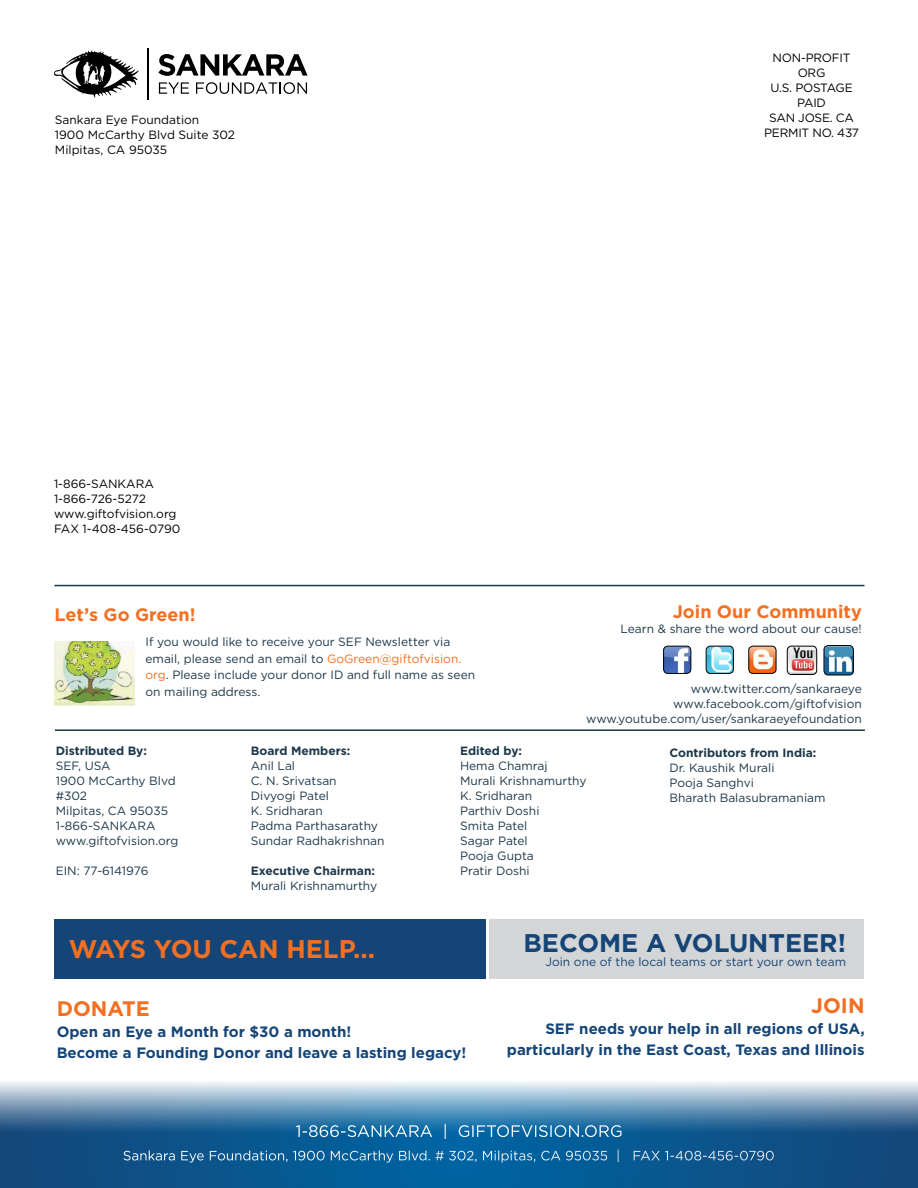
<style>
.page{position:relative;width:918px;height:1188px;background:#fff}
.page>*{position:absolute;margin:0;border:0;box-sizing:border-box;transform-origin:0 0}
.t1{font:700 25.5px "Gotham";color:#f36f21}
.t2{font:700 25.5px "Gotham";color:#154577}
.t3{font:700 21px "Gotham";color:#f36f21}
.t4{font:700 18px "Gotham";color:#f36f21}
.t5{font:700 15px/21px "Gotham";color:#154577}
.t6{font:13.5px "Gotham";color:#fff}
.t7{font:12px/15px "Gotham";color:#1c374a}
.t8{font:12px/15px "Gotham";color:#000}
.t9{font:700 12px "Gotham";color:#1c374a}
.t10{font:12px/15px "Gotham";letter-spacing:-.02em;color:#000;text-align:center}
.t11{font:12px "Gotham";color:#154577}
.s1{color:#f36f21}
</style>
<div class="page">
<svg style="left:0;top:1082px;width:918px;height:106px;background:#3f79a5"></svg>
<svg style="left:296px;top:1124px;width:325px;height:15px;background:#3982b2"></svg>
<svg style="left:54px;top:50px;width:85px;height:48px"></svg>
<svg style="left:158px;top:54px;width:150px;height:22px"></svg>
<svg style="left:159px;top:82px;width:30px;height:12px"></svg>
<svg style="left:196px;top:82px;width:111px;height:12px"></svg>
<hr style="left:148px;top:48px;width:1px;height:51px;background:#000">
<hr style="left:54px;top:585px;width:810px;height:1px;background:#1c374a">
<div style="left:54px;top:919px;width:431px;height:60px;background:#154577"></div>
<div style="left:489px;top:919px;width:375px;height:60px;background:#d3d5d6"></div>
<img style="left:664px;top:646px;width:27px;height:27px">
<div style="left:663px;top:646px;width:28px;height:28px;border:1px solid #000;border-radius:4px"></div>
<img style="left:706px;top:646px;width:27px;height:27px">
<div style="left:706px;top:646px;width:28px;height:28px;border:1px solid #000;border-radius:4px"></div>
<img style="left:749px;top:646px;width:26px;height:26px">
<div style="left:748px;top:646px;width:29px;height:28px;border:1px solid #000;border-radius:4px"></div>
<img style="left:787px;top:646px;width:30px;height:29px">
<div style="left:787px;top:646px;width:30px;height:29px;border:1px solid #000;border-radius:4px"></div>
<img style="left:824px;top:647px;width:29px;height:28px">
<div style="left:823px;top:645px;width:31px;height:30px;border:1px solid #000;border-radius:4px"></div>
<img style="left:55px;top:642px;width:80px;height:64px">
<hr style="left:55px;top:729px;width:810px;height:2px;background:#1c374a">
<p class="t8" style="left:55px;top:112px;width:182px">Sankara Eye Foundation<br>1900 McCarthy Blvd Suite 302<br>Milpitas, CA 95035</p>
<p class="t10" style="left:764px;top:50px;width:96px">NON-PROFIT<br>ORG<br>U.S. POSTAGE<br>PAID<br>SAN JOSE. CA<br>PERMIT NO. 437</p>
<p class="t8" style="left:54px;top:476px;width:128px">1-866-SANKARA<br>1-866-726-5272 www.giftofvision.org<br>FAX 1-408-456-0790</p>
<h3 class="t4" style="left:55px;top:604px;width:142px">Let’s Go Green!</h3>
<p class="t7" style="left:146px;top:633px;width:331px;line-height:16.5px">If you would like to receive your SEF Newsletter via email, please send an email to <span class="s1">GoGreen@giftofvision. org</span>. Please include your donor ID and full name as seen on mailing address.</p>
<h3 class="t4" style="left:673px;top:601px;width:190px">Join Our Community</h3>
<p class="t7" style="left:621px;top:621px;width:243px">Learn &amp; share the word about our cause!</p>
<p class="t7" style="left:586px;top:681px;width:277px;text-align:right">www.twitter.com/sankaraeye www.facebook.com/giftofvision www.youtube.com/user/sankaraeyefoundation</p>
<p class="t9" style="left:56px;top:744px;width:93px">Distributed By:</p>
<p class="t7" style="left:56px;top:758px;width:124px">SEF, USA<br>1900 McCarthy Blvd #302<br>Milpitas, CA 95035<br>1-866-SANKARA www.giftofvision.org</p>
<p class="t7" style="left:56px;top:863px;width:94px">EIN: 77-6141976</p>
<p class="t9" style="left:251px;top:744px;width:101px">Board Members:</p>
<p class="t7" style="left:251px;top:758px;width:135px">Anil Lal<br>C. N. Srivatsan<br>Divyogi Patel<br>K. Sridharan<br>Padma Parthasarathy<br>Sundar Radhakrishnan</p>
<p class="t9" style="left:251px;top:864px;width:126px">Executive Chairman:</p>
<p class="t7" style="left:251px;top:878px;width:128px">Murali Krishnamurthy</p>
<p class="t9" style="left:460px;top:744px;width:64px">Edited by:</p>
<p class="t7" style="left:460px;top:758px;width:128px">Hema Chamraj<br>Murali Krishnamurthy<br>K. Sridharan<br>Parthiv Doshi<br>Smita Patel<br>Sagar Patel<br>Pooja Gupta<br>Pratir Doshi</p>
<p class="t9" style="left:669px;top:745px;width:149px">Contributors from India:</p>
<p class="t7" style="left:669px;top:760px;width:158px">Dr. Kaushik Murali<br>Pooja Sanghvi<br>Bharath Balasubramaniam</p>
<h1 class="t1" style="left:69px;top:934px;width:308px">WAYS YOU CAN HELP...</h1>
<h1 class="t2" style="left:523px;top:928px;width:324px">BECOME A VOLUNTEER!</h1>
<p class="t11" style="left:545px;top:956px;width:302px">Join one of the local teams or start your own team</p>
<h2 class="t3" style="left:57px;top:996px;width:95px">DONATE</h2>
<p class="t5" style="left:57px;top:1020px;width:411px">Open an Eye a Month for $30 a month!<br>Become a Founding Donor and leave a lasting legacy!</p>
<h2 class="t3" style="left:811px;top:993px;width:55px">JOIN</h2>
<p class="t5" style="left:507px;top:1017px;width:359px;text-align:right">SEF needs your help in all regions of USA, particularly in the East Coast, Texas and Illinois</p>
<p class="t6" style="left:123px;top:1148px;width:653px">Sankara Eye Foundation, 1900 McCarthy Blvd. # 302, Milpitas, CA 95035 | FAX 1-408-456-0790</p>
</div>
